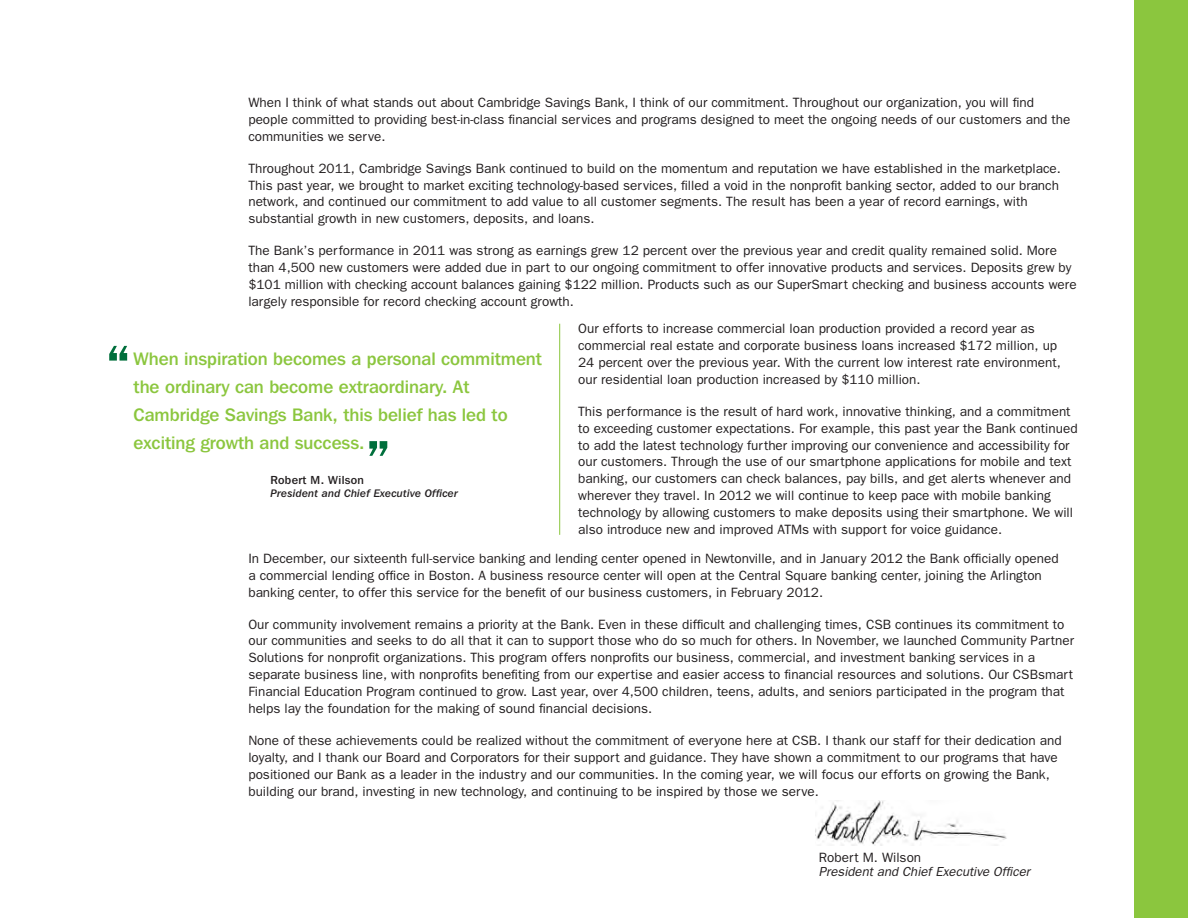
<style>
.page{position:relative;width:1188px;height:918px;background:#fff}
.page>*{position:absolute;margin:0;border:0;box-sizing:border-box;transform-origin:0 0}
.t1{font:600 52.5px "Franklin Gothic";color:#006f3c}
.t2{font:500 18px/27.8px "Franklin Gothic IT Cby BT";color:#8bc63e}
.t3{font:13.5px/16.8px "Franklin Gothic";color:#231f20}
.t4{font:italic 13.2px "Franklin Gothic";color:#231f20}
.t5{font:500 11.7px "Franklin Gothic IT Cby BT";letter-spacing:.025em;color:#231f20}
.t6{font:10.8px "Franklin Gothic IT Cby BT Med Ital";letter-spacing:.02em;color:#231f20}
</style>
<div class="page">
<div style="left:1134px;top:0;width:54px;height:918px;background:#8bc63e"></div>
<img style="left:816px;top:801px;width:191px;height:45px">
<hr style="left:559px;top:324px;width:1px;height:211px;background:#8bc63e">
<p class="t3" style="left:248px;top:94px;width:824px">When I think of what stands out about Cambridge Savings Bank, I think of our commitment. Throughout our organization, you will find people committed to providing best-in-class financial services and programs designed to meet the ongoing needs of our customers and the communities we serve.</p>
<p class="t3" style="left:248px;top:159px;width:814px">Throughout 2011, Cambridge Savings Bank continued to build on the momentum and reputation we have established in the marketplace.<br>This past year, we brought to market exciting technology-based services, filled a void in the nonprofit banking sector, added to our branch network, and continued our commitment to add value to all customer segments. The result has been a year of record earnings, with substantial growth in new customers, deposits, and loans.</p>
<p class="t3" style="left:248px;top:242px;width:830px">The Bank’s performance in 2011 was strong as earnings grew 12 percent over the previous year and credit quality remained solid. More than 4,500 new customers were added due in part to our ongoing commitment to offer innovative products and services. Deposits grew by $101 million with checking account balances gaining $122 million. Products such as our SuperSmart checking and business accounts were largely responsible for record checking account growth.</p>
<h1 class="t1" style="left:106px;top:333px;width:27px">“</h1>
<h2 class="t2" style="left:134px;top:345px;width:410px">When inspiration becomes a personal commitment the ordinary can become extraordinary. At Cambridge Savings Bank, this belief has led to exciting growth and success.</h2>
<h1 class="t1" style="left:366px;top:428px;width:27px">”</h1>
<p class="t5" style="left:271px;top:473px;width:95px">Robert M. Wilson</p>
<p class="t6" style="left:271px;top:486px;width:189px">President and Chief Executive Officer</p>
<p class="t3" style="left:578px;top:320px;width:484px">Our efforts to increase commercial loan production provided a record year as commercial real estate and corporate business loans increased $172 million, up 24 percent over the previous year. With the current low interest rate environment, our residential loan production increased by $110 million.</p>
<p class="t3" style="left:578px;top:402px;width:501px">This performance is the result of hard work, innovative thinking, and a commitment to exceeding customer expectations. For example, this past year the Bank continued to add the latest technology further improving our convenience and accessibility for our customers. Through the use of our smartphone applications for mobile and text banking, our customers can check balances, pay bills, and get alerts whenever and wherever they travel. In 2012 we will continue to keep pace with mobile banking technology by allowing customers to make deposits using their smartphone. We will also introduce new and improved ATMs with support for voice guidance.</p>
<p class="t3" style="left:248px;top:550px;width:812px">In December, our sixteenth full-service banking and lending center opened in Newtonville, and in January 2012 the Bank officially opened a commercial lending office in Boston. A business resource center will open at the Central Square banking center, joining the Arlington banking center, to offer this service for the benefit of our business customers, in February 2012.</p>
<p class="t3" style="left:248px;top:615px;width:827px">Our community involvement remains a priority at the Bank. Even in these difficult and challenging times, CSB continues its commitment to our communities and seeks to do all that it can to support those who do so much for others. In November, we launched Community Partner Solutions for nonprofit organizations. This program offers nonprofits our business, commercial, and investment banking services in a separate business line, with nonprofits benefiting from our expertise and easier access to financial resources and solutions. Our CSBsmart Financial Education Program continued to grow. Last year, over 4,500 children, teens, adults, and seniors participated in the program that helps lay the foundation for the making of sound financial decisions.</p>
<p class="t3" style="left:248px;top:732px;width:815px">None of these achievements could be realized without the commitment of everyone here at CSB. I thank our staff for their dedication and loyalty, and I thank our Board and Corporators for their support and guidance. They have shown a commitment to our programs that have positioned our Bank as a leader in the industry and our communities. In the coming year, we will focus our efforts on growing the Bank, building our brand, investing in new technology, and continuing to be inspired by those we serve.</p>
<p class="t3" style="left:819px;top:849px;width:104px">Robert M. Wilson</p>
<p class="t4" style="left:819px;top:864px;width:213px">President and Chief Executive Officer</p>
</div>
